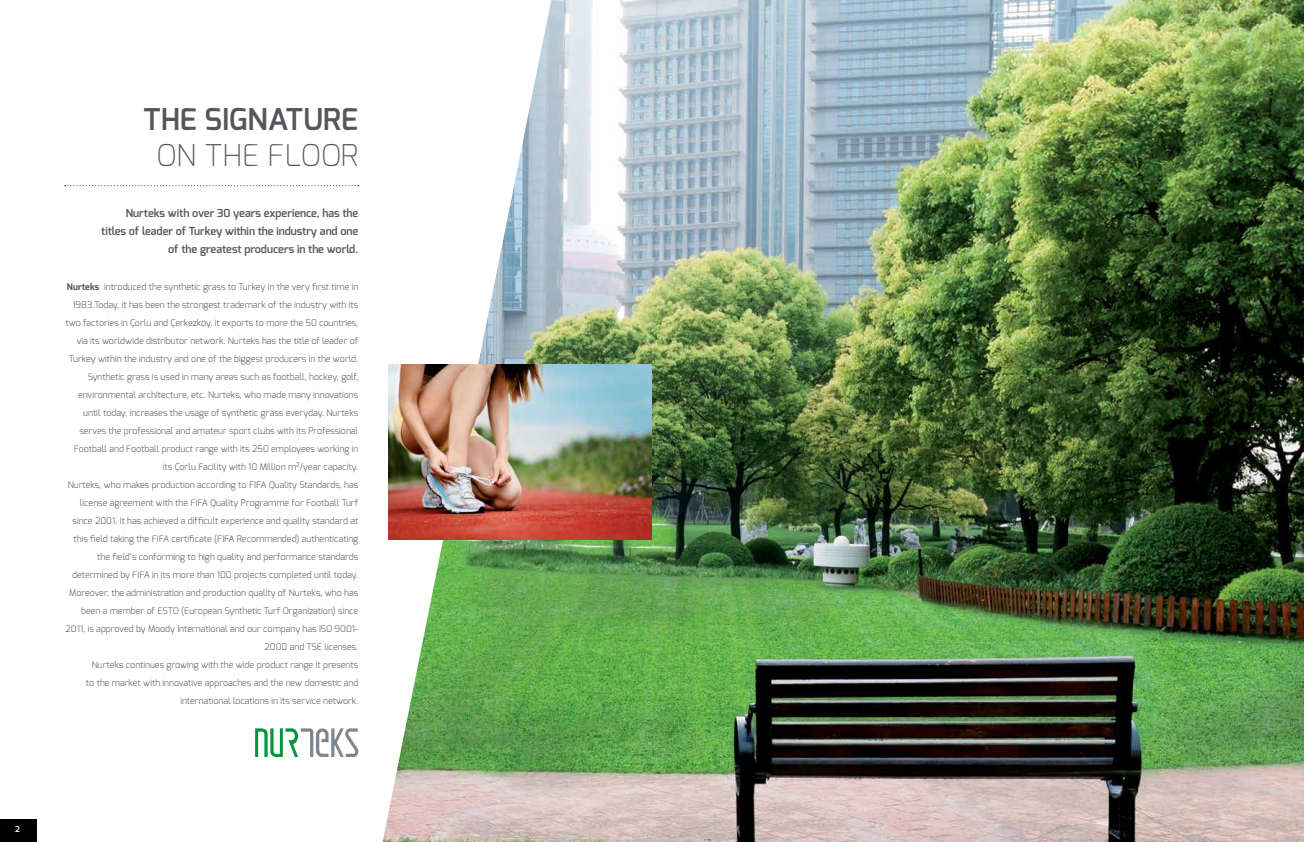
<style>
.page{position:relative;width:1304px;height:842px;background:#fff}
.page>*{position:absolute;margin:0;border:0;box-sizing:border-box;transform-origin:0 0}
.t1{font:600 30px "Exo";color:#55565a}
.t2{font:200 30px "Exo";color:#55565a}
.t3{font:600 11px/18px "Exo";color:#55565a;text-align:right}
.t4{font:300 9px/18px "Exo";color:#55565a;text-align:right}
.t5{font:600 8px "Exo";color:#fff}
.s1{font-weight:700}
</style>
<div class="page">
<img style="left:383px;top:0;width:921px;height:842px">
<img style="left:389px;top:364px;width:263px;height:176px">
<svg style="left:65px;top:185px;width:294px;height:1px"></svg>
<svg style="left:255px;top:728px;width:103px;height:29px"></svg>
<div style="left:0;top:819px;width:37px;height:23px;background:#000"></div>
<h1 class="t1" style="left:143px;top:100px;width:217px">THE SIGNATURE</h1>
<h1 class="t2" style="left:156px;top:136px;width:204px">ON THE FLOOR</h1>
<p class="t3" style="left:101px;top:204px;width:259px">Nurteks with over 30 years experience, has the titles of leader of Turkey within the industry and one of the greatest producers in the world.</p>
<p class="t4" style="left:65px;top:278px;width:294px"><span class="s1">Nurteks</span> introduced the synthetic grass to Turkey in the very first time in 1983.Today, it has been the strongest trademark of the industry with its two factories in Çorlu and Çerkezköy, it exports to more the 50 countries, via its worldwide distributor network. Nurteks has the title of leader of Turkey within the industry and one of the biggest producers in the world.<br>Synthetic grass is used in many areas such as football, hockey, golf, environmental architecture, etc. Nurteks, who made many innovations until today, increases the usage of synthetic grass everyday. Nurteks serves the professional and amateur sport clubs with its Professional Football and Football product range with its 250 employees working in its Çorlu Facility with 10 Million m²/year capacity.<br>Nurteks, who makes production according to FIFA Quality Standards, has license agreement with the FIFA Quality Programme for Football Turf since 2001. It has achieved a difficult experience and quality standard at this field taking the FIFA certificate (FIFA Recommended) authenticating the field’s conforming to high quality and performance standards determined by FIFA in its more than 100 projects completed until today.<br>Moreover, the administration and production quality of Nurteks, who has been a member of ESTO (European Synthetic Turf Organization) since 2011, is approved by Moody International and our company has ISO 9001- 2000 and TSE licenses.<br>Nurteks continues growing with the wide product range it presents<br>to the market with innovative approaches and the new domestic and international locations in its service network.</p>
<p class="t5" style="left:15px;top:824px;width:6px">2</p>
</div>
